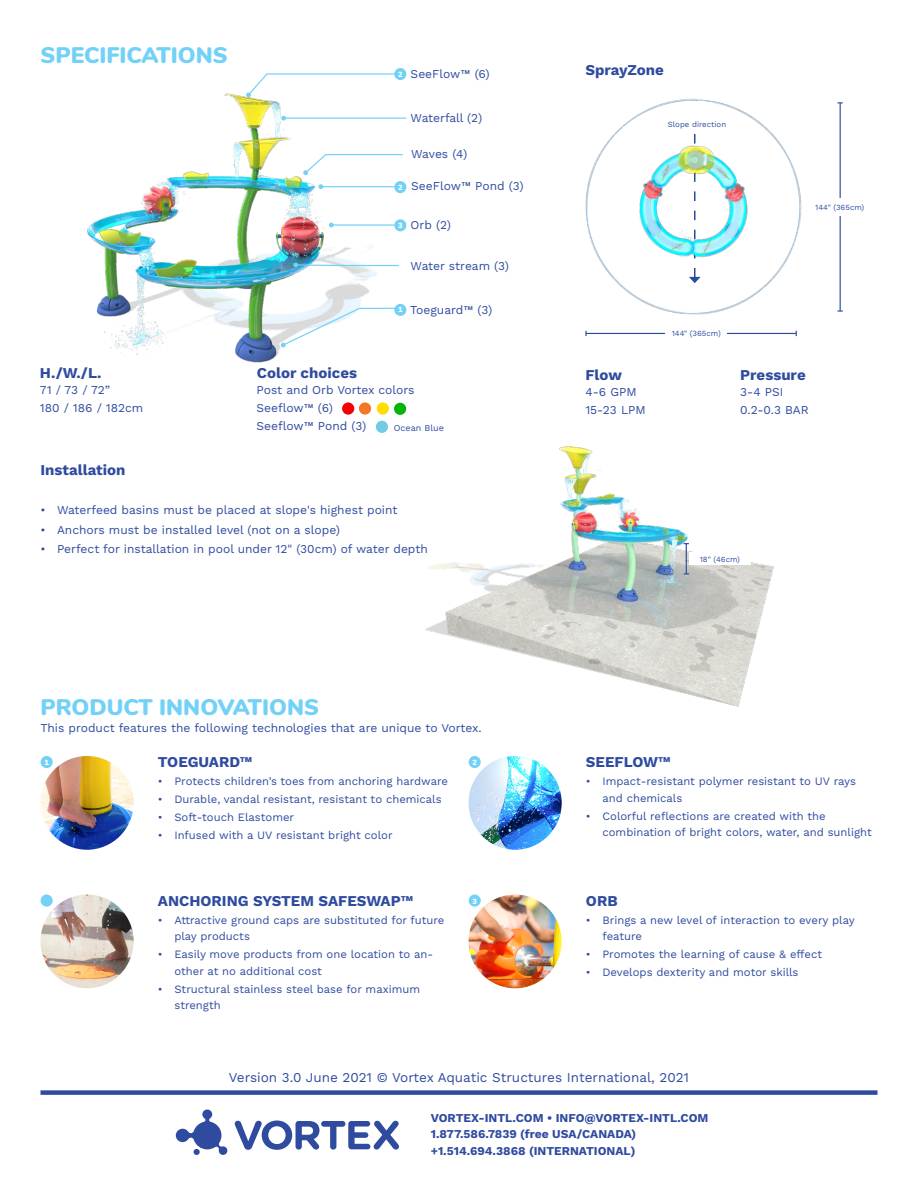
<style>
.page{position:relative;width:918px;height:1188px;background:#fff}
.page>*{position:absolute;margin:0;border:0;box-sizing:border-box;transform-origin:0 0}
.Sous-titre{font:900 22.5px "Nunito";color:#72d1f6}
.sous-sous-titre{font:700 15px "Work Sans";color:#2f4b9f}
.Technologie{font:700 15px "Work Sans";color:#2f4b9f}
.texte{font:13.5px "Work Sans";color:#2f4b9f}
.texte-2{font:12px "Work Sans";color:#2f4b9f}
.bas_de_page{font:700 12px "Work Sans";color:#2f4b9f}
.t1{font:11.25px/16.5px "Work Sans";color:#2f4b9f}
.texte-3{font:9px "Work Sans";color:#2f4b9f}
.t2{font:7.8px "Work Sans";color:#2f4b9f}
.Sous-titre-2{font:900 7.5px "Nunito";color:#fff}
</style>
<div class="page">
<img style="left:87px;top:93px;width:308px;height:270px">
<svg style="left:176px;top:1110px;width:51px;height:45px"></svg>
<svg style="left:235px;top:1121px;width:164px;height:29px"></svg>
<div style="left:40px;top:1090px;width:838px;height:5px;background:#2f4b9f"></div>
<div style="left:376px;top:421px;width:12px;height:12px;background:#71cbe4;border-radius:50%"></div>
<img style="left:40px;top:756px;width:94px;height:94px;border-radius:47px">
<div style="left:41px;top:756px;width:12px;height:12px;background:#72d1f6;border-radius:50%"></div>
<img style="left:40px;top:895px;width:94px;height:93px;border-radius:47px">
<div style="left:41px;top:895px;width:12px;height:12px;background:#72d1f6;border-radius:50%"></div>
<img style="left:469px;top:756px;width:93px;height:94px;border-radius:47px">
<div style="left:469px;top:756px;width:12px;height:12px;background:#72d1f6;border-radius:50%"></div>
<img style="left:469px;top:895px;width:93px;height:93px;border-radius:47px">
<div style="left:469px;top:895px;width:12px;height:12px;background:#72d1f6;border-radius:50%"></div>
<div style="left:394px;top:304px;width:12px;height:12px;background:#72d1f6;border-radius:50%"></div>
<hr style="left:284px;top:118px;width:122px;height:1px;background:#72d1f6">
<svg style="left:281px;top:116px;width:5px;height:5px"></svg>
<svg style="left:246px;top:73px;width:152px;height:24px"></svg>
<svg style="left:303px;top:153px;width:100px;height:22px"></svg>
<hr style="left:331px;top:224px;width:63px;height:2px;background:#72d1f6">
<svg style="left:329px;top:223px;width:5px;height:4px"></svg>
<hr style="left:321px;top:186px;width:73px;height:1px;background:#72d1f6">
<svg style="left:318px;top:184px;width:5px;height:5px"></svg>
<svg style="left:293px;top:263px;width:106px;height:4px"></svg>
<div style="left:394px;top:219px;width:12px;height:12px;background:#72d1f6;border-radius:50%"></div>
<div style="left:394px;top:68px;width:12px;height:12px;background:#72d1f6;border-radius:50%"></div>
<div style="left:394px;top:181px;width:12px;height:12px;background:#72d1f6;border-radius:50%"></div>
<svg style="left:281px;top:307px;width:116px;height:40px"></svg>
<img style="left:585px;top:99px;width:217px;height:234px">
<hr style="left:840px;top:103px;width:1px;height:208px;background:#2f4b9f">
<hr style="left:586px;top:333px;width:210px;height:1px;background:#2f4b9f">
<div style="left:809px;top:198px;width:62px;height:18px;background:#fff"></div>
<div style="left:665px;top:324px;width:62px;height:18px;background:#fff"></div>
<img style="left:425px;top:446px;width:349px;height:261px">
<hr style="left:686px;top:544px;width:1px;height:30px;background:#2f4b9f">
<div style="left:689px;top:553px;width:62px;height:12px;background:#fff"></div>
<div style="left:359px;top:402px;width:12px;height:13px;background:#f47727;border-radius:50%"></div>
<div style="left:342px;top:402px;width:12px;height:13px;background:#f40000;border-radius:50%"></div>
<div style="left:377px;top:402px;width:12px;height:13px;background:#ffde00;border-radius:50%"></div>
<div style="left:394px;top:403px;width:12px;height:12px;background:#04b408;border-radius:50%"></div>
<p class="Sous-titre" style="left:40px;top:39px;width:189px">SPECIFICATIONS</p>
<p class="sous-sous-titre" style="left:40px;top:364px;width:63px">H./W./L.</p>
<p class="texte-2" style="left:40px;top:383px;width:72px">71 / 73 / 72”</p>
<p class="texte-2" style="left:40px;top:401px;width:105px">180 / 186 / 182cm</p>
<p class="sous-sous-titre" style="left:40px;top:461px;width:86px">Installation</p>
<p class="Sous-titre-2" style="left:398px;top:69px;width:6px">2</p>
<p class="texte-2" style="left:411px;top:67px;width:81px">SeeFlow™ (6)</p>
<p class="texte-2" style="left:411px;top:111px;width:73px">Waterfall (2)</p>
<p class="Sous-titre-2" style="left:398px;top:181px;width:6px">2</p>
<p class="texte-2" style="left:411px;top:147px;width:58px">Waves (4)</p>
<p class="texte-2" style="left:411px;top:179px;width:114px">SeeFlow™ Pond (3)</p>
<p class="Sous-titre-2" style="left:398px;top:220px;width:6px">3</p>
<p class="texte-2" style="left:411px;top:217px;width:42px">Orb (2)</p>
<p class="texte-2" style="left:411px;top:259px;width:100px">Water stream (3)</p>
<p class="sous-sous-titre" style="left:257px;top:364px;width:102px">Color choices</p>
<p class="texte-2" style="left:410px;top:302px;width:84px">Toeguard™ (3)</p>
<p class="Sous-titre-2" style="left:398px;top:304px;width:6px">1</p>
<p class="texte-2" style="left:256px;top:383px;width:159px">Post and Orb Vortex colors</p>
<p class="texte-2" style="left:256px;top:401px;width:78px">Seeflow™ (6)</p>
<p class="texte-2" style="left:256px;top:419px;width:111px">Seeflow™ Pond (3)</p>
<p class="texte-3" style="left:394px;top:422px;width:52px">Ocean Blue</p>
<p class="texte-2" style="left:40px;top:503px;width:359px">• Waterfeed basins must be placed at slope's highest point</p>
<p class="texte-2" style="left:40px;top:522px;width:301px">• Anchors must be installed level (not on a slope)</p>
<p class="texte-2" style="left:40px;top:542px;width:389px">• Perfect for installation in pool under 12" (30cm) of water depth</p>
<p class="Sous-titre" style="left:40px;top:691px;width:280px">PRODUCT INNOVATIONS</p>
<p class="texte-2" style="left:40px;top:721px;width:443px">This product features the following technologies that are unique to Vortex.</p>
<p class="Sous-titre-2" style="left:44px;top:757px;width:6px">1</p>
<p class="Technologie" style="left:158px;top:754px;width:96px">TOEGUARD™</p>
<p class="t1" style="left:158px;top:774px;width:292px">• Protects children’s toes from anchoring hardware</p>
<p class="t1" style="left:158px;top:792px;width:285px">• Durable, vandal resistant, resistant to chemicals</p>
<p class="t1" style="left:158px;top:810px;width:138px">• Soft-touch Elastomer</p>
<p class="t1" style="left:158px;top:828px;width:236px">• Infused with a UV resistant bright color</p>
<p class="Technologie" style="left:158px;top:892px;width:257px">ANCHORING SYSTEM SAFESWAP™</p>
<p class="t1" style="left:174px;top:912px;width:272px;text-indent:-16px">• Attractive ground caps are substituted for future play products</p>
<p class="t1" style="left:174px;top:947px;width:260px;text-indent:-16px">• Easily move products from one location to an&shy;other at no additional cost</p>
<p class="t1" style="left:174px;top:981px;width:247px;text-indent:-16px">• Structural stainless steel base for maximum strength</p>
<p class="Sous-titre-2" style="left:472px;top:757px;width:6px">2</p>
<p class="Sous-titre-2" style="left:472px;top:895px;width:6px">3</p>
<p class="sous-sous-titre" style="left:585px;top:61px;width:80px">SprayZone</p>
<p class="t2" style="left:668px;top:119px;width:60px">Slope direction</p>
<p class="t2" style="left:815px;top:203px;width:51px">144" (365cm)</p>
<p class="sous-sous-titre" style="left:585px;top:366px;width:38px">Flow</p>
<p class="texte-2" style="left:585px;top:385px;width:53px">4-6 GPM</p>
<p class="texte-2" style="left:585px;top:403px;width:62px">15-23 LPM</p>
<p class="t2" style="left:672px;top:329px;width:51px">144" (365cm)</p>
<p class="sous-sous-titre" style="left:740px;top:366px;width:67px">Pressure</p>
<p class="texte-2" style="left:740px;top:385px;width:45px">3-4 PSI</p>
<p class="texte-2" style="left:740px;top:403px;width:70px">0.2-0.3 BAR</p>
<p class="t2" style="left:700px;top:555px;width:42px">18" (46cm)</p>
<p class="Technologie" style="left:586px;top:754px;width:86px">SEEFLOW™</p>
<p class="t1" style="left:602px;top:774px;width:255px;text-indent:-16px">• Impact-resistant polymer resistant to UV rays and chemicals</p>
<p class="t1" style="left:602px;top:808px;width:271px;text-indent:-16px">• Colorful reflections are created with the combination of bright colors, water, and sunlight</p>
<p class="Technologie" style="left:586px;top:892px;width:33px">ORB</p>
<p class="t1" style="left:602px;top:912px;width:254px;text-indent:-16px">• Brings a new level of interaction to every play feature</p>
<p class="t1" style="left:586px;top:947px;width:238px">• Promotes the learning of cause &amp; effect</p>
<p class="t1" style="left:586px;top:965px;width:214px">• Develops dexterity and motor skills</p>
<p class="texte" style="left:229px;top:1070px;width:462px">Version 3.0 June 2021 © Vortex Aquatic Structures International, 2021</p>
<p class="bas_de_page" style="left:431px;top:1111px;width:279px">VORTEX-INTL.COM • INFO@VORTEX-INTL.COM</p>
<p class="bas_de_page" style="left:431px;top:1127px;width:207px">1.877.586.7839 (free USA/CANADA)</p>
<p class="bas_de_page" style="left:431px;top:1144px;width:206px">+1.514.694.3868 (INTERNATIONAL)</p>
</div>
